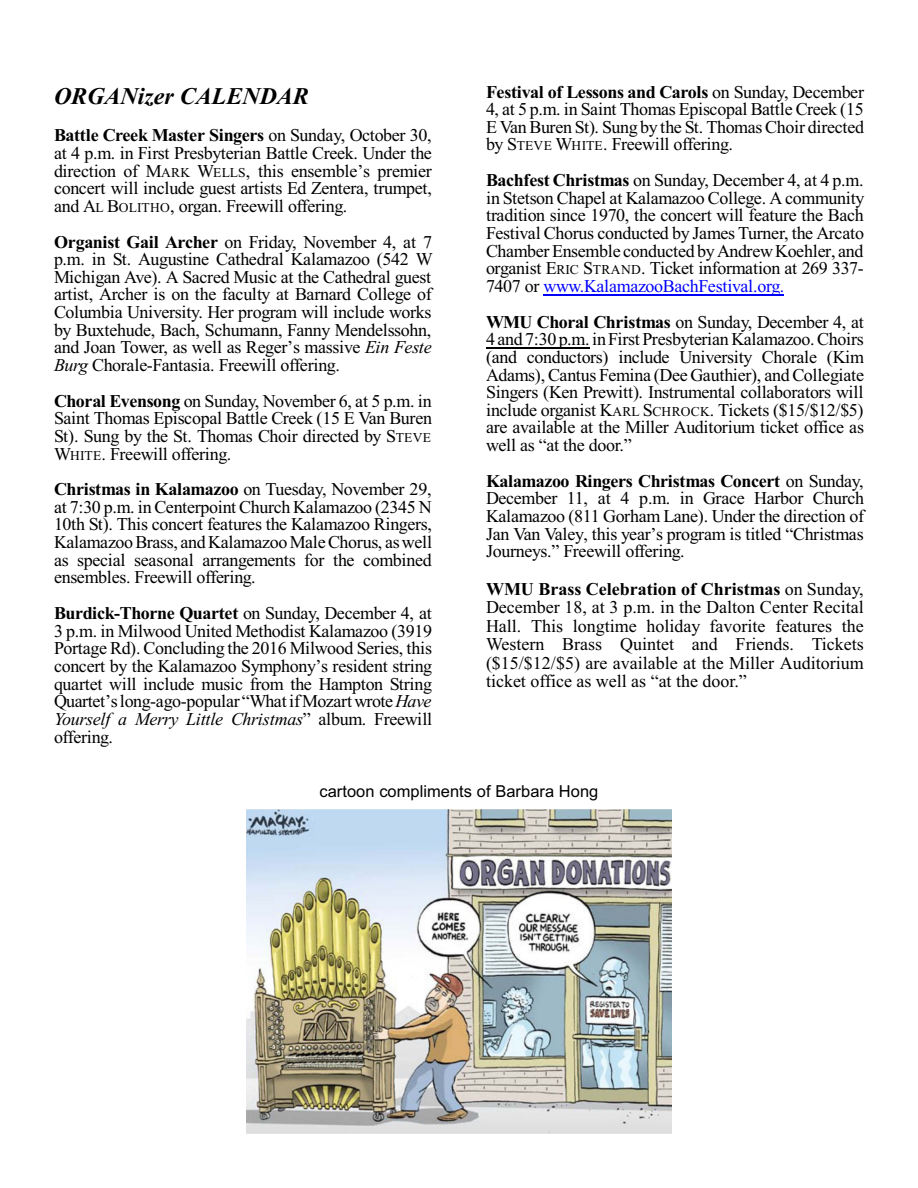
<style>
.page{position:relative;width:918px;height:1188px;background:#fff}
.page>*{position:absolute;margin:0;border:0;box-sizing:border-box;transform-origin:0 0}
.t1{font:italic 700 24px "Times New Roman";color:#000}
.t2{font:18px/17.7px "Times New Roman";letter-spacing:-.02em;color:#000;text-align:justify}
.t3{font:16.5px "Arial";color:#000}
.s1{font-weight:700}
.s2{font-size:13.5px}
.s3{font-style:italic}
.s4{color:#00f}
</style>
<div class="page">
<hr style="left:544px;top:295px;width:37px;height:1px;background:#00f">
<hr style="left:580px;top:295px;width:192px;height:1px;background:#00f">
<svg style="left:772px;top:295px;width:12px;height:1px"></svg>
<hr style="left:486px;top:348px;width:104px;height:1px;background:#000">
<img style="left:247px;top:810px;width:424px;height:324px">
<h1 class="t1" style="left:54px;top:87px;width:256px">ORGANizer CALENDAR</h1>
<p class="t2" style="left:54px;top:128px;width:380px"><span class="s1">Battle Creek Master Singers</span> on Sunday, October 30, at 4 p.m. in First Presbyterian Battle Creek. Under the direction of M<span class="s2">ARK</span> W<span class="s2">ELLS</span>, this ensemble’s premier concert will include guest artists Ed Zentera, trumpet, and A<span class="s2">L</span> B<span class="s2">OLITHO</span>, organ. Freewill offering.</p>
<p class="t2" style="left:54px;top:234px;width:380px"><span class="s1">Organist Gail Archer</span> on Friday, November 4, at 7 p.m. in St. Augustine Cathedral Kalamazoo (542 W Michigan Ave). A Sacred Music at the Cathedral guest artist, Archer is on the faculty at Barnard College of Columbia University. Her program will include works by Buxtehude, Bach, Schumann, Fanny Mendelssohn, and Joan Tower, as well as Reger’s massive <span class="s3">Ein Feste Burg</span> Chorale-Fantasia. Freewill offering.</p>
<p class="t2" style="left:54px;top:393px;width:380px"><span class="s1">Choral Evensong</span> on Sunday, November 6, at 5 p.m. in Saint Thomas Episcopal Battle Creek (15 E Van Buren St). Sung by the St. Thomas Choir directed by S<span class="s2">TEVE </span>W<span class="s2">HITE</span>. Freewill offering.</p>
<p class="t2" style="left:54px;top:482px;width:380px"><span class="s1">Christmas in Kalamazoo</span> on Tuesday, November 29, at 7:30 p.m. in Centerpoint Church Kalamazoo (2345 N 10th St). This concert features the Kalamazoo Ringers, KalamazooBrass, andKalamazooMaleChorus, aswell as special seasonal arrangements for the combined ensembles. Freewill offering.</p>
<p class="t2" style="left:54px;top:606px;width:380px"><span class="s1">Burdick-Thorne Quartet</span> on Sunday, December 4, at 3 p.m. in Milwood United Methodist Kalamazoo (3919<br>Portage Rd). Concluding the 2016 Milwood Series, this concert by the Kalamazoo Symphony’s resident string quartet will include music from the Hampton String Quartet’slong-ago-popular “What ifMozart wrote<span class="s3">Have Yourself a Merry Little Christmas</span>” album. Freewill offering.</p>
<p class="t2" style="left:486px;top:84px;width:380px"><span class="s1">Festival of Lessons and Carols</span> on Sunday, December 4, at 5 p.m. in Saint Thomas Episcopal Battle Creek (15<br>E Van Buren St). Sung by the St. Thomas Choir directed by S<span class="s2">TEVE</span> W<span class="s2">HITE</span>. Freewill offering.</p>
<p class="t2" style="left:486px;top:173px;width:380px"><span class="s1">Bachfest Christmas</span> on Sunday, December 4, at 4 p.m. in Stetson Chapel at Kalamazoo College. A community tradition since 1970, the concert will feature the Bach Festival Chorus conducted by James Turner, the Arcato Chamber Ensemble conducted byAndrewKoehler, and organist E<span class="s2">RIC</span> S<span class="s2">TRAND</span>. Ticket information at 269 337- 7407 or <span class="s4">www.KalamazooBachFestival.org.</span></p>
<p class="t2" style="left:486px;top:314px;width:380px"><span class="s1">WMU Choral Christmas</span> on Sunday, December 4, at 4 and 7:30 p.m. inFirst Presbyterian Kalamazoo. Choirs (and conductors) include University Chorale (Kim Adams), Cantus Femina (Dee Gauthier), and Collegiate Singers (Ken Prewitt). Instrumental collaborators will include organist K<span class="s2">ARL</span> S<span class="s2">CHROCK</span>. Tickets ($15/$12/$5) are available at the Miller Auditorium ticket office as well as “at the door.”</p>
<p class="t2" style="left:486px;top:474px;width:380px"><span class="s1">Kalamazoo Ringers Christmas Concert</span> on Sunday, December 11, at 4 p.m. in Grace Harbor Church Kalamazoo (811 Gorham Lane). Under the direction of Jan Van Valey, this year’s program is titled “Christmas Journeys.” Freewill offering.</p>
<p class="t2" style="left:486px;top:581px;width:379px;line-height:18.6px"><span class="s1">WMU Brass Celebration of Christmas</span> on Sunday, December 18, at 3 p.m. in the Dalton Center Recital Hall. This longtime holiday favorite features the Western Brass Quintet and Friends. Tickets ($15/$12/$5) are available at the Miller Auditorium ticket office as well as “at the door.”</p>
<p class="t3" style="left:320px;top:785px;width:280px">cartoon compliments of Barbara Hong</p>
</div>
